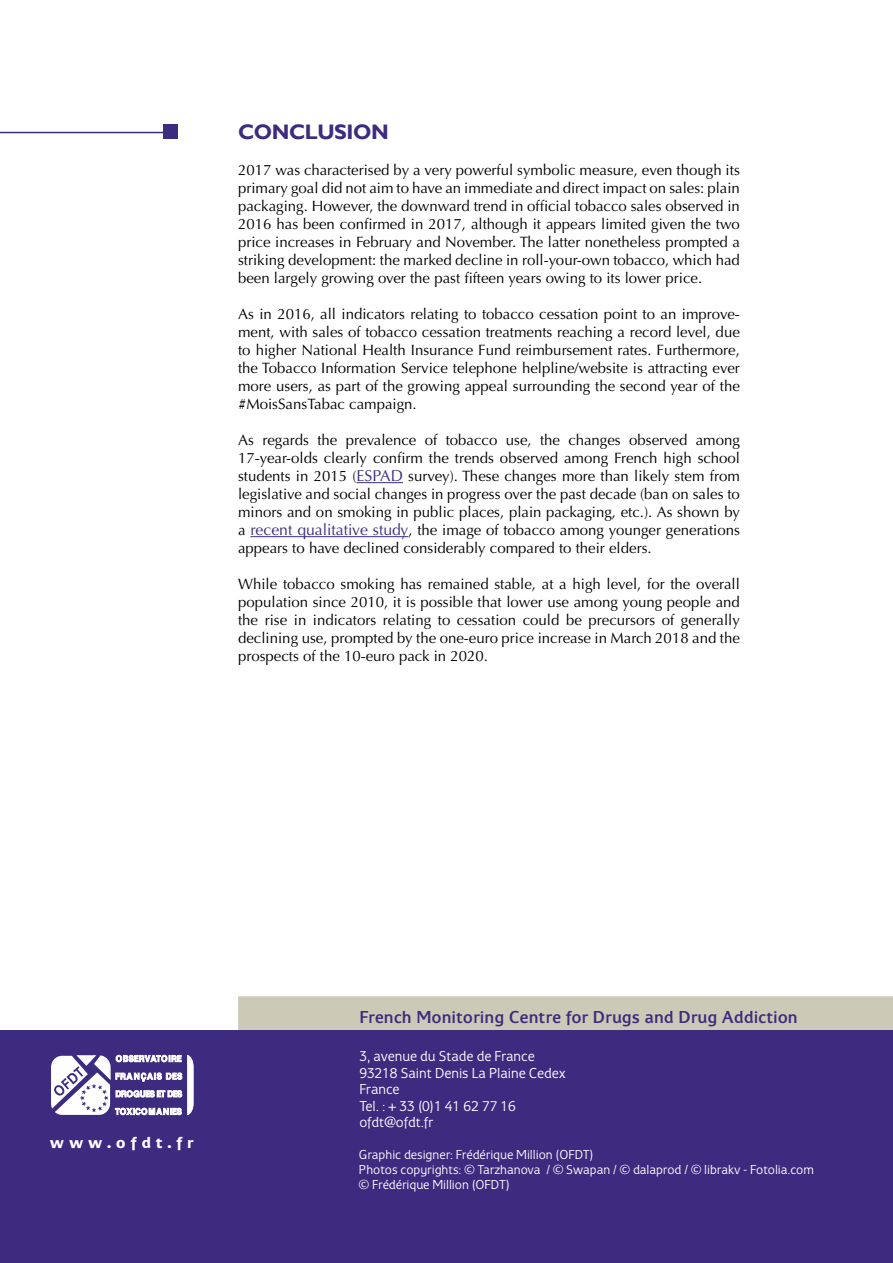
<style>
.page{position:relative;width:893px;height:1263px;background:#fff}
.page>*{position:absolute;margin:0;border:0;box-sizing:border-box;transform-origin:0 0}
.t1{font:700 21px "Gill Sans";letter-spacing:-.02em;color:#3d2b7f}
.t2{font:500 18px "Eurocrat";color:#3d2b7f}
.t3{font:700 16.5px "Eurocrat";letter-spacing:.29em;color:#fff}
.t4{font:15px/18px "Optima LT Std";color:#000;text-align:justify}
.t5{font:15px/16.5px "Eurocrat";color:#fff}
.t6{font:13.5px/15px "Eurocrat";color:#fff}
.s1{font-size:15.75px;color:#3d2b7f}
</style>
<div class="page">
<hr style="left:357px;top:482px;width:46px;height:1px;background:#3d2b7f">
<hr style="left:250px;top:536px;width:158px;height:1px;background:#3d2b7f">
<div style="left:239px;top:997px;width:653px;height:33px;background:#cccab7"></div>
<div style="left:238px;top:996px;width:655px;height:35px;border:2px solid #cccab7"></div>
<div style="left:0;top:1030px;width:893px;height:233px;background:#3d2b7f"></div>
<svg style="left:51px;top:1055px;width:142px;height:60px"></svg>
<hr style="left:0;top:132px;width:170px;height:1px;background:#3d2b7f">
<div style="left:163px;top:124px;width:15px;height:15px;background:#3d2b7f"></div>
<h1 class="t1" style="left:238px;top:119px;width:152px">CONCLUSION</h1>
<p class="t4" style="left:238px;top:161px;width:503px">2017 was characterised by a very powerful symbolic measure, even though its primary goal did not aim to have an immediate and direct impact on sales: plain packaging. However, the downward trend in official tobacco sales observed in 2016 has been confirmed in 2017, although it appears limited given the two price increases in February and November. The latter nonetheless prompted a striking development: the marked decline in roll-your-own tobacco, which had been largely growing over the past fifteen years owing to its lower price.</p>
<p class="t4" style="left:238px;top:305px;width:503px">As in 2016, all indicators relating to tobacco cessation point to an improve&shy;ment, with sales of tobacco cessation treatments reaching a record level, due to higher National Health Insurance Fund reimbursement rates. Furthermore, the Tobacco Information Service telephone helpline/website is attracting ever more users, as part of the growing appeal surrounding the second year of the #MoisSansTabac campaign.</p>
<p class="t4" style="left:238px;top:431px;width:503px">As regards the prevalence of tobacco use, the changes observed among 17-year-olds clearly confirm the trends observed among French high school students in 2015 (<span class="s1">ESPAD</span> survey). These changes more than likely stem from legislative and social changes in progress over the past decade (ban on sales to minors and on smoking in public places, plain packaging, etc.). As shown by a <span class="s1">recent qualitative study</span>, the image of tobacco among younger generations appears to have declined considerably compared to their elders.</p>
<p class="t4" style="left:238px;top:575px;width:503px">While tobacco smoking has remained stable, at a high level, for the overall population since 2010, it is possible that lower use among young people and the rise in indicators relating to cessation could be precursors of generally declining use, prompted by the one-euro price increase in March 2018 and the prospects of the 10-euro pack in 2020.</p>
<p class="t3" style="left:50px;top:1133px;width:145px">www.ofdt.fr</p>
<p class="t2" style="left:359px;top:1007px;width:440px">French Monitoring Centre for Drugs and Drug Addiction</p>
<p class="t5" style="left:359px;top:1047px;width:208px">3, avenue du Stade de France<br>93218 Saint Denis La Plaine Cedex<br>France<br>Tel. : + 33 (0)1 41 62 77 16 ofdt@ofdt.fr</p>
<p class="t6" style="left:359px;top:1146px;width:456px">Graphic designer: Frédérique Million (OFDT)<br>Photos copyrights: © Tarzhanova / © Swapan / © dalaprod / © librakv - Fotolia.com © Frédérique Million (OFDT)</p>
</div>
